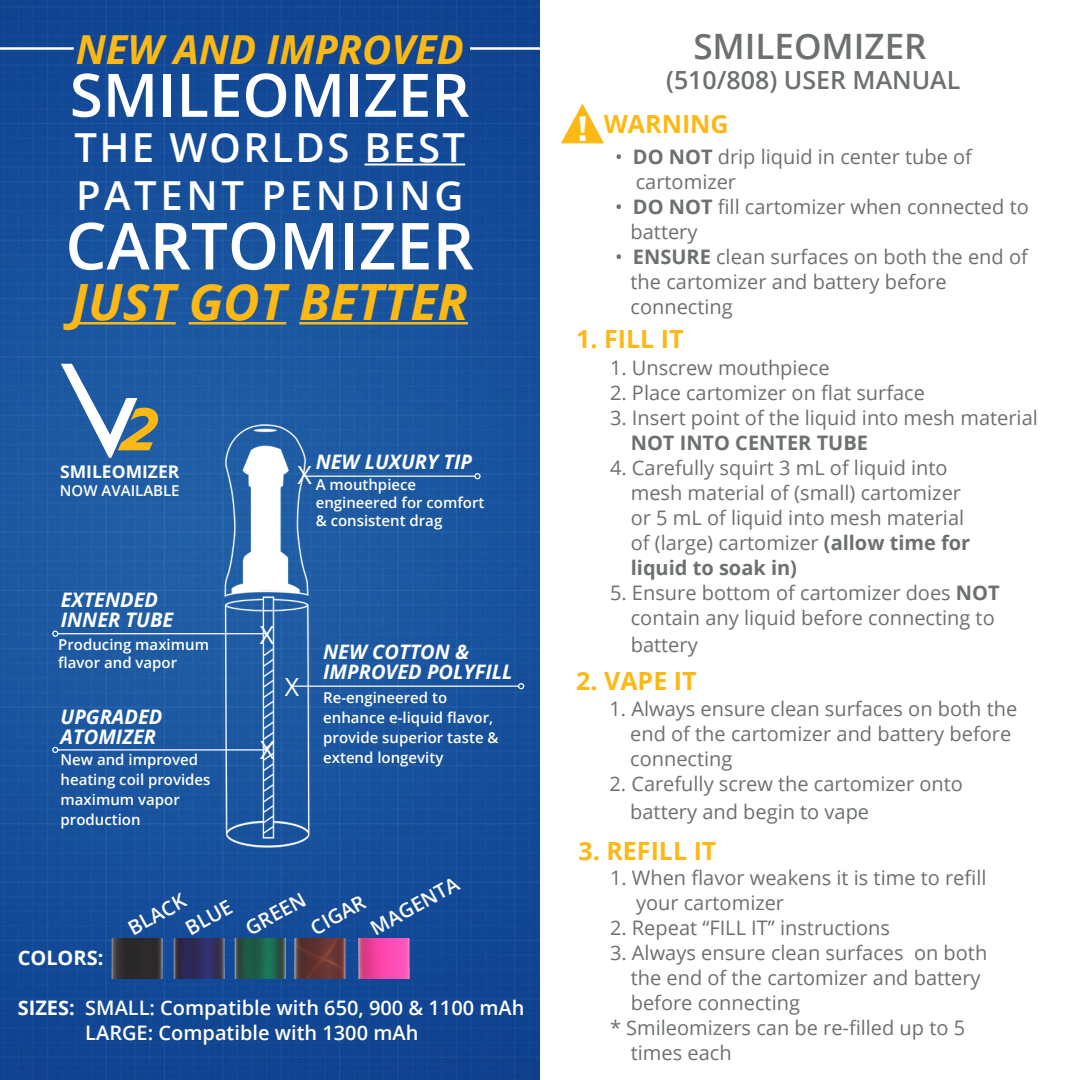
<style>
.page{position:relative;width:1080px;height:1080px;background:#fff}
.page>*{position:absolute;margin:0;border:0;box-sizing:border-box;transform-origin:0 0}
.t1{font:600 65px "Open Sans";color:#fff}
.t2{font:600 60px "Open Sans";color:#fff}
.t3{font:italic 700 50px "Open Sans";color:#fcb814}
.t4{font:italic 700 40px "Open Sans";color:#fcb814}
.t5{font:600 40px "Open Sans";letter-spacing:.06em;color:#fff}
.t6{font:600 40px "Open Sans";letter-spacing:.09em;color:#fff}
.t7{font:600 35px "Open Sans";color:#6c7070}
.t8{font:700 35px "Gotham";color:#fff}
.t9{font:700 25px "Open Sans";color:#fcb814}
.t10{font:600 25px "Open Sans";color:#6c7070}
.t11{font:25px "Open Sans";color:#fff}
.t12{font:20px/25px "Open Sans";color:#6c7070}
.t13{font:600 20px "Open Sans";color:#fff}
.t14{font:italic 700 20px "Open Sans";color:#fff}
.t15{font:700 20px "Open Sans";color:#6c7070}
.t16{font:700 20px "Open Sans";color:#fff}
.t17{font:700 17.5px "Open Sans";color:#fff}
.t18{font:600 15px/20px "Open Sans";color:#fff}
.s1{font-weight:700}
</style>
<div class="page">
<img style="left:0;top:0;width:540px;height:1080px">
<svg style="left:561px;top:104px;width:43px;height:39px"></svg>
<img style="left:0;top:938px;width:540px;height:40px">
<hr style="left:365px;top:164px;width:100px;height:2px;background:#fff">
<hr style="left:72px;top:322px;width:104px;height:3px;background:#fcb814">
<hr style="left:189px;top:322px;width:97px;height:3px;background:#fcb814">
<hr style="left:299px;top:322px;width:169px;height:3px;background:#fcb814">
<hr style="left:470px;top:47px;width:74px;height:3px;background:#fff">
<hr style="left:0;top:47px;width:74px;height:3px;background:#fff">
<img style="left:178px;top:410px;width:178px;height:453px">
<hr style="left:304px;top:476px;width:171px;height:1px;background:#fff">
<div style="left:474px;top:473px;width:7px;height:6px;border:1px solid #fff;border-radius:50%"></div>
<hr style="left:58px;top:749px;width:210px;height:2px;background:#fff">
<svg style="left:52px;top:747px;width:6px;height:6px"></svg>
<hr style="left:58px;top:633px;width:209px;height:1px;background:#fff">
<svg style="left:52px;top:631px;width:6px;height:6px"></svg>
<svg style="left:61px;top:364px;width:97px;height:94px"></svg>
<hr style="left:292px;top:686px;width:227px;height:1px;background:#fff">
<svg style="left:518px;top:683px;width:6px;height:6px"></svg>
<p class="t4" style="left:76px;top:21px;width:390px">NEW AND IMPROVED</p>
<p class="t2" style="left:70px;top:54px;width:401px">SMILEOMIZER</p>
<p class="t5" style="left:74px;top:120px;width:392px">THE WORLDS BEST</p>
<p class="t6" style="left:76px;top:168px;width:389px">PATENT PENDING</p>
<p class="t1" style="left:65px;top:201px;width:410px">CARTOMIZER</p>
<p class="t3" style="left:72px;top:266px;width:398px">JUST GOT BETTER</p>
<p class="t17" style="left:60px;top:459px;width:121px">SMILEOMIZER</p>
<p class="t18" style="left:60px;top:480px;width:121px">NOW AVAILABLE</p>
<p class="t14" style="left:61px;top:585px;width:99px">EXTENDED</p>
<p class="t14" style="left:61px;top:605px;width:114px">INNER TUBE</p>
<p class="t18" style="left:58px;top:636px;width:152px;line-height:18px">Producing maximum flavor and vapor</p>
<p class="t14" style="left:61px;top:702px;width:103px">UPGRADED</p>
<p class="t14" style="left:61px;top:722px;width:97px">ATOMIZER</p>
<p class="t18" style="left:61px;top:749px;width:139px">New and improved</p>
<p class="t18" style="left:61px;top:769px;width:152px">heating coil provides</p>
<p class="t18" style="left:61px;top:789px;width:121px">maximum vapor</p>
<p class="t18" style="left:61px;top:809px;width:82px">production</p>
<p class="t14" style="left:316px;top:448px;width:158px">NEW LUXURY TIP</p>
<p class="t18" style="left:316px;top:475px;width:102px">A mouthpiece</p>
<p class="t18" style="left:316px;top:493px;width:170px">engineered for comfort</p>
<p class="t18" style="left:316px;top:511px;width:128px">&amp; consistent drag</p>
<p class="t11" style="left:297px;top:457px;width:16px">X</p>
<p class="t11" style="left:260px;top:617px;width:16px">X</p>
<p class="t11" style="left:285px;top:670px;width:16px">X</p>
<p class="t11" style="left:260px;top:732px;width:16px">X</p>
<p class="t14" style="left:323px;top:638px;width:148px">NEW COTTON &amp;</p>
<p class="t14" style="left:323px;top:658px;width:191px">IMPROVED POLYFILL</p>
<p class="t18" style="left:323px;top:687px;width:177px">Re-engineered to enhance e-liquid flavor, provide superior taste &amp; extend longevity</p>
<p class="t13" style="left:365px;top:917px;width:99px;rotate:-29deg">MAGENTA</p>
<p class="t13" style="left:180px;top:917px;width:52px;rotate:-29deg">BLUE</p>
<p class="t13" style="left:240px;top:917px;width:67px;rotate:-29deg">GREEN</p>
<p class="t13" style="left:305px;top:917px;width:61px;rotate:-29deg">CIGAR</p>
<p class="t13" style="left:123px;top:917px;width:64px;rotate:-29deg">BLACK</p>
<p class="t16" style="left:18px;top:944px;width:87px">COLORS:</p>
<p class="t13" style="left:18px;top:994px;width:508px"><span class="s1">SIZES:</span> SMALL: Compatible with 650, 900 &amp; 1100 mAh</p>
<p class="t13" style="left:85px;top:1019px;width:335px">LARGE: Compatible with 1300 mAh</p>
<p class="t7" style="left:693px;top:23px;width:235px">SMILEOMIZER</p>
<p class="t10" style="left:666px;top:63px;width:296px">(510/808) USER MANUAL</p>
<p class="t8" style="left:577px;top:105px;width:13px">!</p>
<p class="t9" style="left:604px;top:106px;width:126px">WARNING</p>
<p class="t12" style="left:615px;top:144px;width:358px">• <span class="s1">DO NOT</span> drip liquid in center tube of</p>
<p class="t12" style="left:636px;top:169px;width:102px">cartomizer</p>
<p class="t12" style="left:615px;top:194px;width:415px">• <span class="s1">DO NOT</span> fill cartomizer when connected to</p>
<p class="t12" style="left:631px;top:219px;width:68px">battery</p>
<p class="t12" style="left:615px;top:244px;width:414px">• <span class="s1">ENSURE</span> clean surfaces on both the end of</p>
<p class="t12" style="left:631px;top:269px;width:318px">the cartomizer and battery before</p>
<p class="t12" style="left:631px;top:294px;width:104px">connecting</p>
<p class="t9" style="left:576px;top:321px;width:109px">1. FILL IT</p>
<p class="t12" style="left:610px;top:355px;width:221px">1. Unscrew mouthpiece</p>
<p class="t12" style="left:610px;top:380px;width:317px">2. Place cartomizer on flat surface</p>
<p class="t12" style="left:631px;top:405px;width:409px;text-indent:-21px">3. Insert point of the liquid into mesh material<br><span class="s1">NOT INTO CENTER TUBE</span></p>
<p class="t12" style="left:610px;top:455px;width:339px">4. Carefully squirt 3 mL of liquid into</p>
<p class="t12" style="left:631px;top:480px;width:332px">mesh material of (small) cartomizer</p>
<p class="t12" style="left:631px;top:505px;width:335px">or 5 mL of liquid into mesh material</p>
<p class="t12" style="left:631px;top:530px;width:341px">of (large) cartomizer <span class="s1">(allow time for</span></p>
<p class="t15" style="left:631px;top:553px;width:168px">liquid to soak in)</p>
<p class="t12" style="left:610px;top:580px;width:391px">5. Ensure bottom of cartomizer does <span class="s1">NOT</span></p>
<p class="t12" style="left:631px;top:605px;width:365px">contain any liquid before connecting to</p>
<p class="t12" style="left:631px;top:632px;width:68px">battery</p>
<p class="t9" style="left:576px;top:663px;width:122px">2. VAPE IT</p>
<p class="t12" style="left:609px;top:696px;width:409px">1. Always ensure clean surfaces on both the</p>
<p class="t12" style="left:630px;top:721px;width:383px">end of the cartomizer and battery before</p>
<p class="t12" style="left:630px;top:746px;width:104px">connecting</p>
<p class="t12" style="left:609px;top:771px;width:355px">2. Carefully screw the cartomizer onto</p>
<p class="t12" style="left:630px;top:799px;width:240px">battery and begin to vape</p>
<p class="t9" style="left:579px;top:833px;width:139px">3. REFILL IT</p>
<p class="t12" style="left:610px;top:865px;width:378px">1. When flavor weakens it is time to refill</p>
<p class="t12" style="left:636px;top:890px;width:150px">your cartomizer</p>
<p class="t12" style="left:610px;top:915px;width:282px">2. Repeat “FILL IT” instructions</p>
<p class="t12" style="left:610px;top:940px;width:379px">3. Always ensure clean surfaces on both</p>
<p class="t12" style="left:631px;top:965px;width:351px">the end of the cartomizer and battery</p>
<p class="t12" style="left:631px;top:990px;width:171px">before connecting</p>
<p class="t12" style="left:610px;top:1015px;width:357px">* Smileomizers can be re-filled up to 5</p>
<p class="t12" style="left:631px;top:1040px;width:102px">times each</p>
</div>
